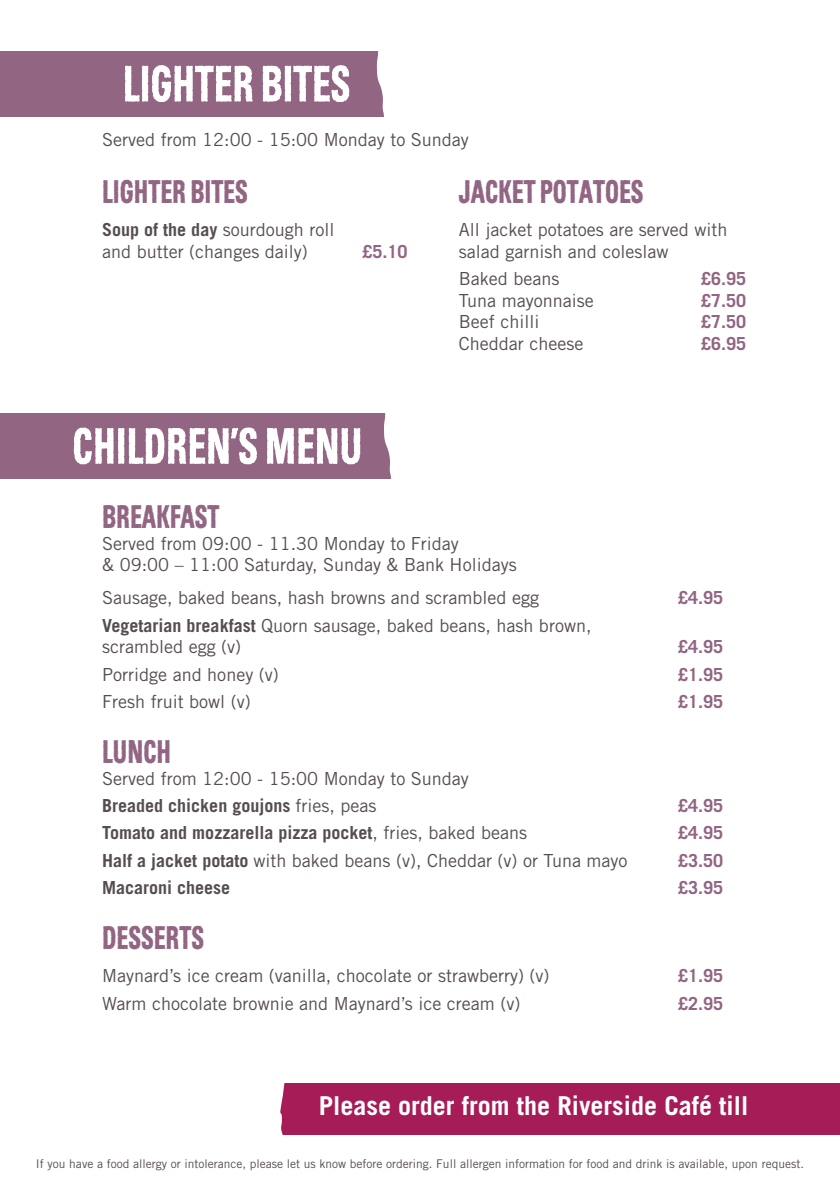
<style>
.page{position:relative;width:840px;height:1191px;background:#fff}
.page>*{position:absolute;margin:0;border:0;box-sizing:border-box;transform-origin:0 0}
.t1{font:50px "Jordans Mill";color:#fff}
.t2{font:32px "Jordans Mill";color:#926583}
.t3{font:700 26px "Trade Gothic";color:#fff}
.t4{font:18px/21.6px "Trade Gothic";color:#554d52}
.t5{font:700 18px "Trade Gothic";color:#926583}
.t6{font:700 18px "Trade Gothic";color:#554d52}
.t7{font:12px "Trade Gothic";color:#554d52}
.s1{font-weight:700}
.s2{font-weight:400}
</style>
<div class="page">
<div style="left:280px;top:1083px;width:559px;height:51px;background:#a61c57"></div>
<div style="left:0;top:51px;width:384px;height:65px;background:#926583"></div>
<div style="left:0;top:413px;width:391px;height:65px;background:#926583"></div>
<h1 class="t1" style="left:123px;top:52px;width:229px">LIGHTER BITES</h1>
<p class="t4" style="left:102px;top:128px;width:368px">Served from 12:00 - 15:00 Monday to Sunday</p>
<h2 class="t2" style="left:102px;top:172px;width:147px">LIGHTER BITES</h2>
<p class="t4" style="left:102px;top:219px;width:234px"><span class="s1">Soup of the day</span> sourdough roll and butter (changes daily)</p>
<p class="t5" style="left:362px;top:240px;width:47px">£5.10</p>
<h1 class="t1" style="left:72px;top:415px;width:291px">CHILDREN’S MENU</h1>
<h2 class="t2" style="left:458px;top:172px;width:186px">JACKET POTATOES</h2>
<p class="t4" style="left:458px;top:219px;width:270px">All jacket potatoes are served with salad garnish and coleslaw</p>
<p class="t4" style="left:458px;top:267px;width:102px">Baked beans</p>
<p class="t5" style="left:700px;top:267px;width:47px">£6.95</p>
<p class="t4" style="left:458px;top:289px;width:136px">Tuna mayonnaise</p>
<p class="t5" style="left:700px;top:289px;width:47px">£7.50</p>
<p class="t4" style="left:458px;top:311px;width:82px">Beef chilli</p>
<p class="t5" style="left:700px;top:311px;width:47px">£7.50</p>
<p class="t4" style="left:458px;top:332px;width:126px">Cheddar cheese</p>
<p class="t5" style="left:700px;top:332px;width:47px">£6.95</p>
<h2 class="t2" style="left:102px;top:497px;width:119px">BREAKFAST</h2>
<p class="t4" style="left:102px;top:532px;width:416px">Served from 09:00 - 11.30 Monday to Friday<br>&amp; 09:00 – 11:00 Saturday, Sunday &amp; Bank Holidays</p>
<p class="t4" style="left:102px;top:587px;width:438px">Sausage, baked beans, hash browns and scrambled egg</p>
<p class="t5" style="left:677px;top:587px;width:47px">£4.95</p>
<p class="t4" style="left:102px;top:614px;width:490px"><span class="s1">Vegetarian breakfast</span> Quorn sausage, baked beans, hash brown, scrambled egg (v)</p>
<p class="t5" style="left:677px;top:636px;width:47px">£4.95</p>
<p class="t4" style="left:102px;top:663px;width:178px">Porridge and honey (v)</p>
<p class="t5" style="left:677px;top:663px;width:47px">£1.95</p>
<p class="t4" style="left:102px;top:690px;width:150px">Fresh fruit bowl (v)</p>
<p class="t5" style="left:677px;top:690px;width:47px">£1.95</p>
<h2 class="t2" style="left:102px;top:732px;width:70px">LUNCH</h2>
<p class="t4" style="left:102px;top:764px;width:368px;line-height:27.2px">Served from 12:00 - 15:00 Monday to Sunday<br><span class="s1">Breaded chicken goujons</span> fries, peas</p>
<p class="t5" style="left:677px;top:794px;width:47px">£4.95</p>
<p class="t6" style="left:102px;top:822px;width:426px">Tomato and mozzarella pizza pocket<span class="s2">, fries, baked beans</span></p>
<p class="t5" style="left:677px;top:822px;width:47px">£4.95</p>
<p class="t4" style="left:102px;top:849px;width:526px"><span class="s1">Half a jacket potato</span> with baked beans (v), Cheddar (v) or Tuna mayo</p>
<p class="t5" style="left:677px;top:849px;width:47px">£3.50</p>
<p class="t6" style="left:102px;top:876px;width:129px">Macaroni cheese</p>
<p class="t5" style="left:677px;top:876px;width:47px">£3.95</p>
<h2 class="t2" style="left:102px;top:918px;width:103px">DESSERTS</h2>
<p class="t4" style="left:102px;top:965px;width:448px">Maynard’s ice cream (vanilla, chocolate or strawberry) (v)</p>
<p class="t5" style="left:677px;top:965px;width:47px">£1.95</p>
<p class="t4" style="left:102px;top:992px;width:419px">Warm chocolate brownie and Maynard’s ice cream (v)</p>
<p class="t5" style="left:677px;top:992px;width:47px">£2.95</p>
<h3 class="t3" style="left:318px;top:1089px;width:431px">Please order from the Riverside Café till</h3>
<p class="t7" style="left:36px;top:1156px;width:769px">If you have a food allergy or intolerance, please let us know before ordering. Full allergen information for food and drink is available, upon request.</p>
</div>
